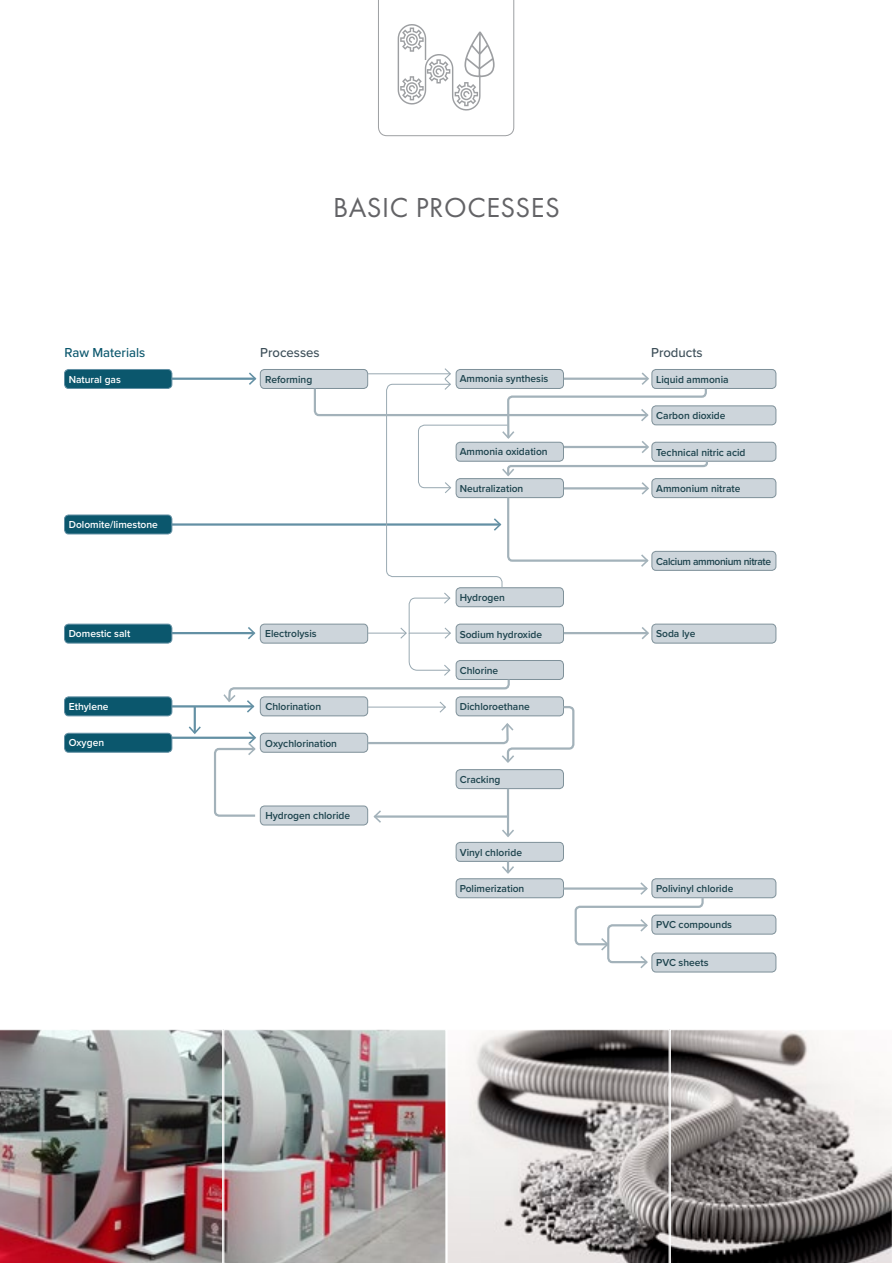
<style>
.page{position:relative;width:893px;height:1263px;background:#fff}
.page>*{position:absolute;margin:0;border:0;box-sizing:border-box;transform-origin:0 0}
.t1{font:28.5px "Futura PT";letter-spacing:.02em;color:#636366}
.t2{font:500 13.5px "Proxima Nova";color:#3d4f59}
.t3{font:500 13.5px "Proxima Nova";color:#0b576d}
.t4{font:600 10.5px "Proxima Nova";color:#1d434d}
.t5{font:600 10.5px "Proxima Nova";color:#fff}
.t6{font:600 10.5px "Proxima Nova";letter-spacing:-.03em;color:#1d434d}
</style>
<div class="page">
<img style="left:0;top:1029px;width:223px;height:234px">
<img style="left:223px;top:1029px;width:223px;height:234px">
<svg style="left:447px;top:1029px;width:223px;height:234px;background:#a8a4a3"></svg>
<svg style="left:670px;top:1029px;width:222px;height:234px"></svg>
<div style="left:652px;top:406px;width:124px;height:19px;background:#cdd5db;border-radius:4px"></div>
<div style="left:652px;top:406px;width:124px;height:19px;border:1px solid #7f919a;border-radius:4px"></div>
<div style="left:652px;top:551px;width:124px;height:19px;background:#cdd5db;border-radius:4px"></div>
<div style="left:652px;top:551px;width:124px;height:19px;border:1px solid #7f919a;border-radius:4px"></div>
<div style="left:456px;top:842px;width:107px;height:19px;background:#cdd5db;border-radius:4px"></div>
<div style="left:456px;top:842px;width:108px;height:19px;border:1px solid #7f919a;border-radius:4px"></div>
<div style="left:456px;top:879px;width:107px;height:19px;background:#cdd5db;border-radius:4px"></div>
<div style="left:456px;top:878px;width:108px;height:20px;border:1px solid #7f919a;border-radius:4px"></div>
<div style="left:652px;top:915px;width:124px;height:19px;background:#cdd5db;border-radius:4px"></div>
<div style="left:652px;top:915px;width:124px;height:19px;border:1px solid #7f919a;border-radius:4px"></div>
<div style="left:652px;top:879px;width:124px;height:19px;background:#cdd5db;border-radius:4px"></div>
<div style="left:652px;top:878px;width:124px;height:20px;border:1px solid #7f919a;border-radius:4px"></div>
<div style="left:652px;top:624px;width:124px;height:19px;background:#cdd5db;border-radius:4px"></div>
<div style="left:652px;top:624px;width:124px;height:19px;border:1px solid #7f919a;border-radius:4px"></div>
<div style="left:652px;top:479px;width:124px;height:19px;background:#cdd5db;border-radius:4px"></div>
<div style="left:652px;top:478px;width:124px;height:20px;border:1px solid #7f919a;border-radius:4px"></div>
<div style="left:652px;top:442px;width:124px;height:19px;background:#cdd5db;border-radius:4px"></div>
<div style="left:652px;top:442px;width:124px;height:19px;border:1px solid #7f919a;border-radius:4px"></div>
<div style="left:652px;top:369px;width:124px;height:19px;background:#cdd5db;border-radius:4px"></div>
<div style="left:652px;top:369px;width:124px;height:20px;border:1px solid #7f919a;border-radius:4px"></div>
<div style="left:652px;top:953px;width:124px;height:19px;background:#cdd5db;border-radius:4px"></div>
<div style="left:652px;top:953px;width:124px;height:19px;border:1px solid #7f919a;border-radius:4px"></div>
<div style="left:65px;top:369px;width:107px;height:19px;background:#0b576d;border-radius:4px"></div>
<div style="left:64px;top:369px;width:108px;height:20px;border:1px solid #6390a4;border-radius:4px"></div>
<div style="left:65px;top:515px;width:107px;height:19px;background:#0b576d;border-radius:4px"></div>
<div style="left:64px;top:515px;width:108px;height:19px;border:1px solid #6390a4;border-radius:4px"></div>
<div style="left:65px;top:624px;width:107px;height:19px;background:#0b576d;border-radius:4px"></div>
<div style="left:64px;top:624px;width:108px;height:19px;border:1px solid #6390a4;border-radius:4px"></div>
<div style="left:65px;top:697px;width:107px;height:19px;background:#0b576d;border-radius:4px"></div>
<div style="left:64px;top:697px;width:108px;height:19px;border:1px solid #6390a4;border-radius:4px"></div>
<div style="left:65px;top:733px;width:107px;height:19px;background:#0b576d;border-radius:4px"></div>
<div style="left:64px;top:733px;width:108px;height:19px;border:1px solid #6390a4;border-radius:4px"></div>
<hr style="left:172px;top:378px;width:83px;height:2px;background:#6390a4">
<hr style="left:172px;top:523px;width:328px;height:3px;background:#6390a4">
<hr style="left:172px;top:632px;width:82px;height:2px;background:#6390a4">
<hr style="left:172px;top:705px;width:81px;height:2px;background:#6390a4">
<hr style="left:172px;top:737px;width:83px;height:2px;background:#6390a4">
<hr style="left:194px;top:707px;width:2px;height:26px;background:#6390a4">
<svg style="left:188px;top:725px;width:13px;height:9px"></svg>
<svg style="left:378px;top:0;width:136px;height:136px"></svg>
<hr style="left:563px;top:887px;width:84px;height:3px;background:#a3b2ba">
<svg style="left:500px;top:861px;width:16px;height:13px"></svg>
<svg style="left:573px;top:881px;width:132px;height:89px"></svg>
<svg style="left:213px;top:368px;width:496px;height:469px"></svg>
<h1 class="t1" style="left:333px;top:191px;width:228px">BASIC PROCESSES</h1>
<p class="t3" style="left:65px;top:344px;width:82px">Raw Materials</p>
<p class="t2" style="left:260px;top:344px;width:61px">Processes</p>
<p class="t2" style="left:651px;top:344px;width:53px">Products</p>
<p class="t5" style="left:69px;top:371px;width:54px">Natural gas</p>
<p class="t4" style="left:265px;top:371px;width:49px">Reforming</p>
<p class="t4" style="left:460px;top:371px;width:90px">Ammonia synthesis</p>
<p class="t4" style="left:656px;top:371px;width:74px">Liquid ammonia</p>
<p class="t4" style="left:656px;top:407px;width:71px">Carbon dioxide</p>
<p class="t4" style="left:460px;top:444px;width:89px">Ammonia oxidation</p>
<p class="t4" style="left:656px;top:444px;width:91px">Technical nitric acid</p>
<p class="t4" style="left:460px;top:481px;width:65px">Neutralization</p>
<p class="t4" style="left:656px;top:481px;width:86px">Ammonium nitrate</p>
<p class="t5" style="left:69px;top:516px;width:91px">Dolomite/limestone</p>
<p class="t6" style="left:656px;top:554px;width:116px">Calcium ammonium nitrate</p>
<p class="t4" style="left:460px;top:589px;width:47px">Hydrogen</p>
<p class="t5" style="left:69px;top:626px;width:63px">Domestic salt</p>
<p class="t4" style="left:265px;top:626px;width:53px">Electrolysis</p>
<p class="t4" style="left:460px;top:626px;width:84px">Sodium hydroxide</p>
<p class="t4" style="left:656px;top:626px;width:41px">Soda lye</p>
<p class="t4" style="left:460px;top:662px;width:40px">Chlorine</p>
<p class="t5" style="left:69px;top:699px;width:41px">Ethylene</p>
<p class="t4" style="left:265px;top:699px;width:57px">Chlorination</p>
<p class="t4" style="left:460px;top:698px;width:71px">Dichloroethane</p>
<p class="t5" style="left:69px;top:735px;width:37px">Oxygen</p>
<p class="t4" style="left:265px;top:735px;width:73px">Oxychlorination</p>
<p class="t4" style="left:460px;top:772px;width:42px">Cracking</p>
<p class="t4" style="left:265px;top:807px;width:86px">Hydrogen chloride</p>
<p class="t4" style="left:460px;top:844px;width:64px">Vinyl chloride</p>
<p class="t4" style="left:460px;top:881px;width:66px">Polimerization</p>
<p class="t4" style="left:656px;top:881px;width:79px">Polivinyl chloride</p>
<p class="t4" style="left:656px;top:917px;width:78px">PVC compounds</p>
<p class="t4" style="left:656px;top:955px;width:54px">PVC sheets</p>
</div>
